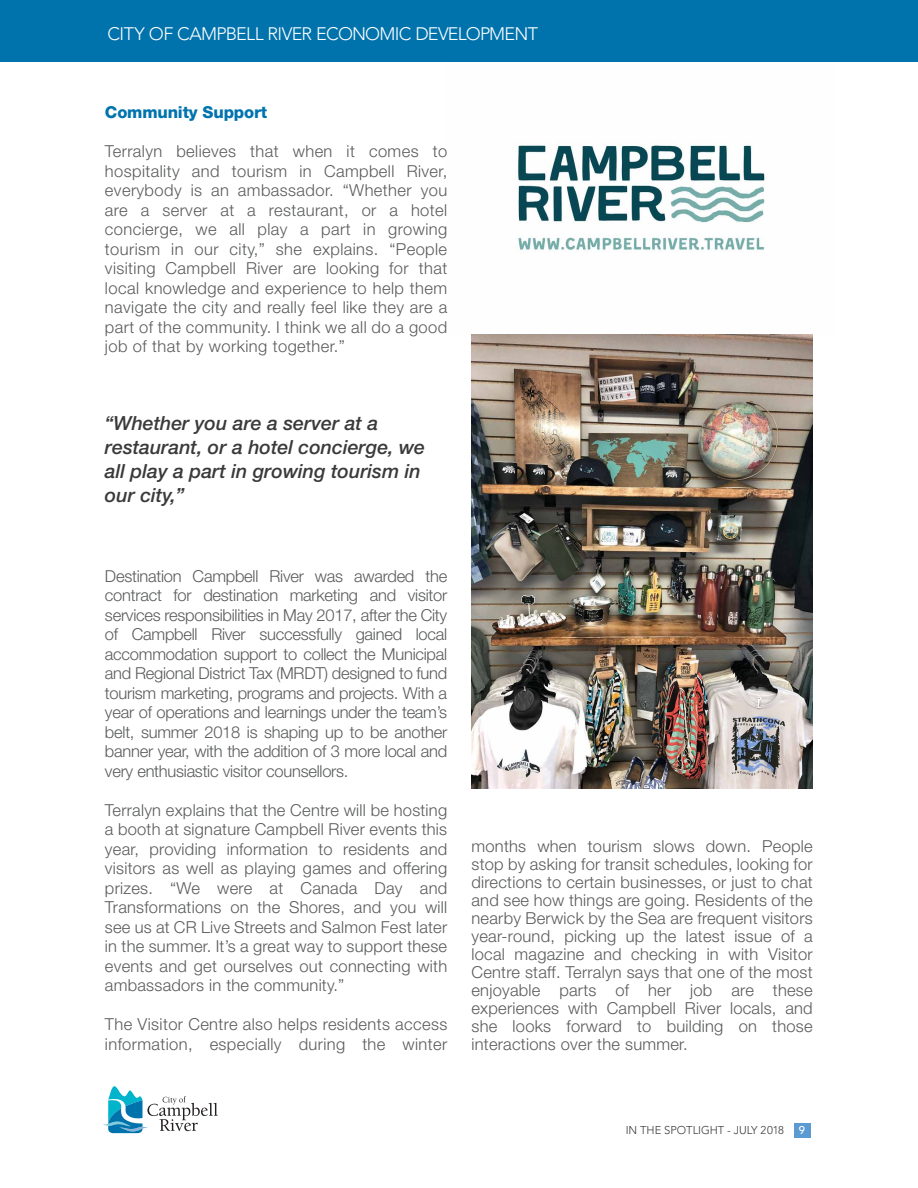
<style>
.page{position:relative;width:918px;height:1188px;background:#fff}
.page>*{position:absolute;margin:0;border:0;box-sizing:border-box;transform-origin:0 0}
.t1{font:italic 500 19.5px/24px "Helvetica Neue LT Std";color:#3a3a3a}
.t2{font:300 18px "Avenir LT Std";letter-spacing:-.04em;color:#fff}
.t3{font:300 16.5px/19.5px "Helvetica Neue LT Std";letter-spacing:.015em;color:#5a5b5b;text-align:justify}
.t4{font:800 16.5px "Helvetica Neue LT Std";letter-spacing:-.01em;color:#0074ae}
.t5{font:300 11.25px "Avenir LT Std";letter-spacing:-.005em;color:#3a3a3a}
.t6{font:500 11.25px "Avenir LT Std";color:#fff}
</style>
<div class="page">
<img style="left:518px;top:145px;width:295px;height:191px">
<img style="left:471px;top:334px;width:341px;height:455px">
<svg style="left:103px;top:1086px;width:115px;height:48px"></svg>
<div style="left:794px;top:1123px;width:16px;height:14px;background:#5c9ad2"></div>
<div style="left:0;top:0;width:918px;height:62px;background:#0073ad"></div>
<p class="t2" style="left:107px;top:24px;width:432px">CITY OF CAMPBELL RIVER ECONOMIC DEVELOPMENT</p>
<p class="t4" style="left:105px;top:103px;width:164px">Community Support</p>
<p class="t3" style="left:105px;top:141px;width:344px">Terralyn believes that when it comes to hospitality and tourism in Campbell River, everybody is an ambassador. “Whether you are a server at a restaurant, or a hotel concierge, we all play a part in growing tourism in our city,” she explains. “People visiting Campbell River are looking for that local knowledge and experience to help them navigate the city and really feel like they are a part of the community. I think we all do a good job of that by working together.”</p>
<p class="t1" style="left:105px;top:411px;width:322px">“Whether you are a server at a restaurant, or a hotel concierge, we all play a part in growing tourism in our city,”</p>
<p class="t3" style="left:105px;top:566px;width:344px">Destination Campbell River was awarded the contract for destination marketing and visitor services responsibilities in May 2017, after the City of Campbell River successfully gained local accommodation support to collect the Municipal and Regional District Tax (MRDT) designed to fund tourism marketing, programs and projects. With a year of operations and learnings under the team’s belt, summer 2018 is shaping up to be another banner year, with the addition of 3 more local and very enthusiastic visitor counsellors.</p>
<p class="t3" style="left:105px;top:800px;width:344px">Terralyn explains that the Centre will be hosting a booth at signature Campbell River events this year, providing information to residents and visitors as well as playing games and offering prizes. “We were at Canada Day and Transformations on the Shores, and you will see us at CR Live Streets and Salmon Fest later in the summer. It’s a great way to support these events and get ourselves out connecting with ambassadors in the community.”</p>
<p class="t3" style="left:105px;top:1014px;width:344px">The Visitor Centre also helps residents access information, especially during the winter</p>
<p class="t3" style="left:471px;top:837px;width:343px;line-height:18px">months when tourism slows down. People stop by asking for transit schedules, looking for directions to certain businesses, or just to chat and see how things are going. Residents of the nearby Berwick by the Sea are frequent visitors year-round, picking up the latest issue of a local magazine and checking in with Visitor Centre staff. Terralyn says that one of the most enjoyable parts of her job are these experiences with Campbell River locals, and she looks forward to building on those interactions over the summer.</p>
<p class="t5" style="left:626px;top:1124px;width:160px">IN THE SPOTLIGHT - JULY 2018</p>
<p class="t6" style="left:799px;top:1124px;width:8px">9</p>
</div>
